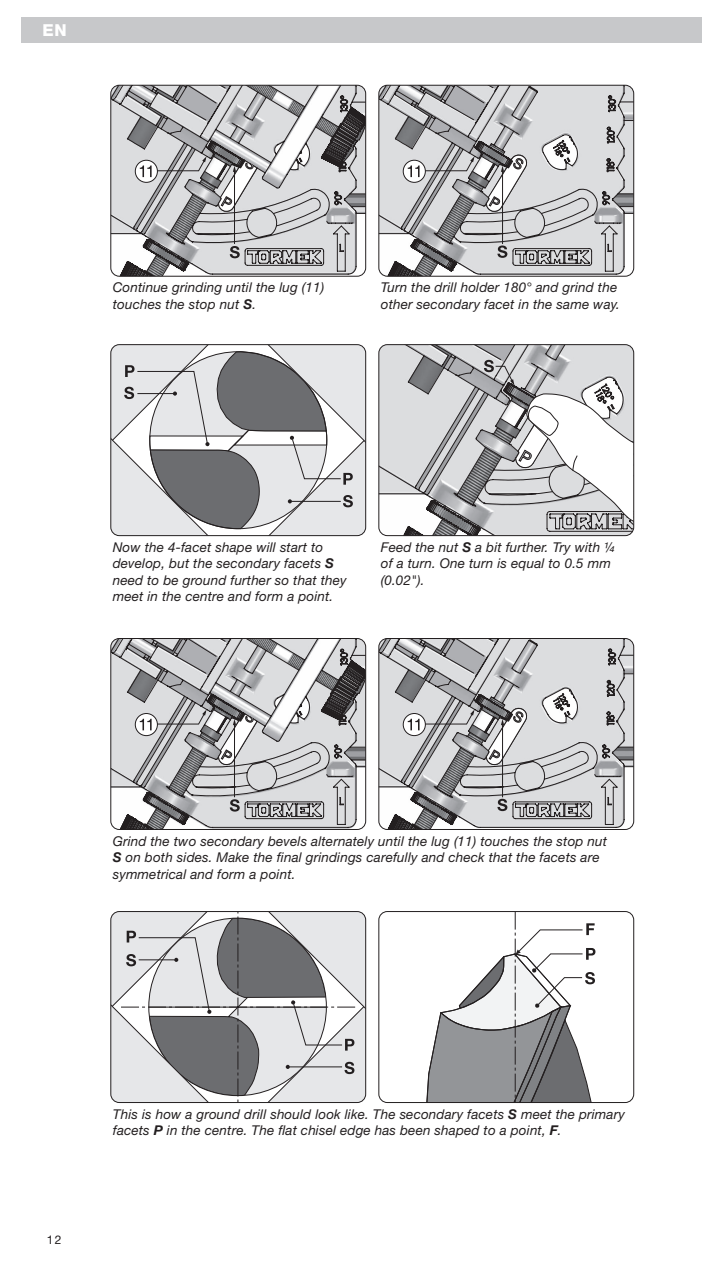
<style>
.page{position:relative;width:702px;height:1263px;background:#fff}
.page>*{position:absolute;margin:0;border:0;box-sizing:border-box;transform-origin:0 0}
.t1{font:800 16.5px "Helvetica Neue LT Std";color:#fff}
.t2{font:italic 13.5px/16.5px "Helvetica Neue LT Std";letter-spacing:.01em;color:#231f20}
.t3{font:12px "Helvetica Neue LT Std";color:#231f20}
.s1{font-weight:700}
</style>
<div class="page">
<div style="left:21px;top:17px;width:681px;height:26px;background:#c7c8ca"></div>
<svg style="left:111px;top:345px;width:254px;height:191px;background:#c0c0c2"></svg>
<hr style="left:291px;top:501px;width:50px;height:1px;background:#231f20">
<div style="left:111px;top:344px;width:255px;height:192px;border:1px solid #231f20;border-radius:9px"></div>
<svg style="left:379px;top:346px;width:105px;height:190px;background:#c0c1c3"></svg>
<svg style="left:484px;top:345px;width:149px;height:191px"></svg>
<div style="left:378px;top:344px;width:256px;height:192px;border:1px solid #231f20;border-radius:9px"></div>
<svg style="left:111px;top:638px;width:254px;height:191px;background:#bababc"></svg>
<svg style="left:135px;top:713px;width:22px;height:23px"></svg>
<div style="left:135px;top:713px;width:23px;height:23px;border:1px solid #231f20;border-radius:50%"></div>
<svg style="left:140px;top:709px;width:66px;height:21px"></svg>
<svg style="left:218px;top:712px;width:39px;height:53px"></svg>
<hr style="left:234px;top:722px;width:1px;height:75px;background:#231f20">
<svg style="left:230px;top:799px;width:10px;height:12px"></svg>
<div style="left:111px;top:638px;width:255px;height:192px;border:1px solid #231f20;border-radius:9px"></div>
<svg style="left:380px;top:638px;width:253px;height:191px;background:#bfbfc1"></svg>
<svg style="left:403px;top:713px;width:22px;height:23px"></svg>
<div style="left:403px;top:713px;width:22px;height:23px;border:1px solid #231f20;border-radius:50%"></div>
<svg style="left:407px;top:709px;width:67px;height:21px"></svg>
<hr style="left:502px;top:722px;width:1px;height:75px;background:#231f20">
<svg style="left:486px;top:708px;width:41px;height:57px"></svg>
<svg style="left:497px;top:799px;width:10px;height:12px"></svg>
<div style="left:378px;top:638px;width:256px;height:192px;border:1px solid #231f20;border-radius:9px"></div>
<svg style="left:426px;top:913px;width:170px;height:188px"></svg>
<div style="left:378px;top:911px;width:256px;height:192px;border:1px solid #231f20;border-radius:9px"></div>
<svg style="left:111px;top:911px;width:254px;height:191px;background:#e3e3e5"></svg>
<svg style="left:120px;top:913px;width:237px;height:188px;background:#bcbcbe"></svg>
<div style="left:111px;top:911px;width:255px;height:192px;border:1px solid #231f20;border-radius:9px"></div>
<svg style="left:111px;top:85px;width:254px;height:191px;background:#b8b9bb"></svg>
<svg style="left:135px;top:160px;width:22px;height:22px"></svg>
<div style="left:135px;top:160px;width:23px;height:23px;border:1px solid #231f20;border-radius:50%"></div>
<svg style="left:140px;top:156px;width:66px;height:21px"></svg>
<svg style="left:218px;top:159px;width:39px;height:53px"></svg>
<hr style="left:234px;top:169px;width:1px;height:75px;background:#231f20">
<svg style="left:230px;top:246px;width:10px;height:12px"></svg>
<div style="left:111px;top:85px;width:255px;height:191px;border:1px solid #231f20;border-radius:9px"></div>
<svg style="left:379px;top:85px;width:254px;height:191px;background:#bfc0c2"></svg>
<svg style="left:403px;top:160px;width:22px;height:22px"></svg>
<div style="left:403px;top:160px;width:22px;height:23px;border:1px solid #231f20;border-radius:50%"></div>
<svg style="left:407px;top:156px;width:67px;height:21px"></svg>
<hr style="left:502px;top:169px;width:1px;height:75px;background:#231f20">
<svg style="left:486px;top:155px;width:41px;height:57px"></svg>
<svg style="left:497px;top:245px;width:10px;height:13px"></svg>
<div style="left:378px;top:85px;width:256px;height:191px;border:1px solid #231f20;border-radius:9px"></div>
<p class="t1" style="left:43px;top:20px;width:26px">EN</p>
<p class="t2" style="left:113px;top:279px;width:213px">Continue grinding until the lug (11) touches the stop nut <span class="s1">S</span>.</p>
<p class="t2" style="left:381px;top:279px;width:241px">Turn the drill holder 180° and grind the other secondary facet in the same way.</p>
<p class="t2" style="left:113px;top:539px;width:235px">Now the 4-facet shape will start to develop, but the secondary facets <span class="s1">S </span>need to be ground further so that they meet in the centre and form a point.</p>
<p class="t2" style="left:381px;top:538px;width:236px">Feed the nut <span class="s1">S</span> a bit further. Try with ¼ of a turn. One turn is equal to 0.5 mm (0.02").</p>
<p class="t2" style="left:113px;top:832px;width:496px">Grind the two secondary bevels alternately until the lug (11) touches the stop nut<br><span class="s1">S</span> on both sides. Make the final grindings carefully and check that the facets are symmetrical and form a point.</p>
<p class="t3" style="left:47px;top:1232px;width:16px">12</p>
<p class="t2" style="left:113px;top:1105px;width:513px">This is how a ground drill should look like. The secondary facets <span class="s1">S</span> meet the primary facets <span class="s1">P</span> in the centre. The flat chisel edge has been shaped to a point, <span class="s1">F</span>.</p>
</div>
